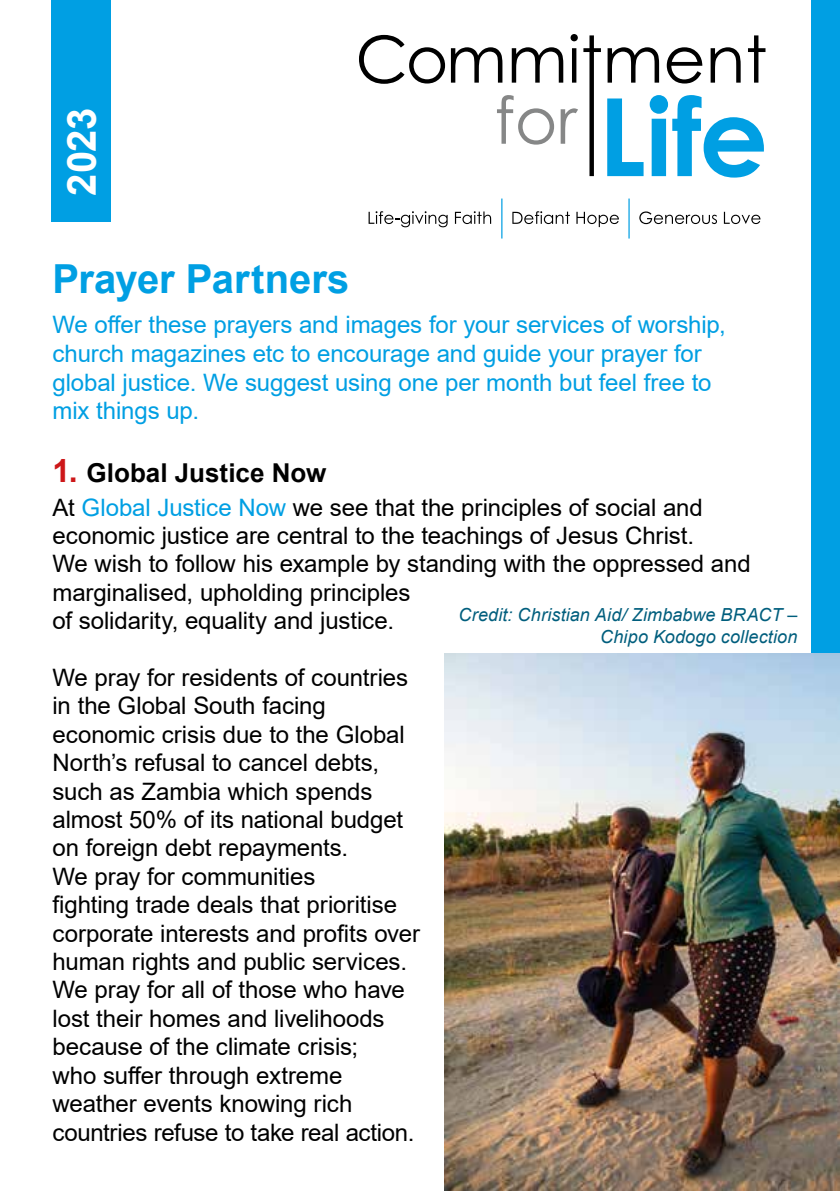
<style>
.page{position:relative;width:840px;height:1191px;background:#fff}
.page>*{position:absolute;margin:0;border:0;box-sizing:border-box;transform-origin:0 0}
.t1{font:700 40px "Arial";color:#009fe3}
.t2{font:700 40px "Arial";color:#fff}
.t3{font:700 26px "Arial";color:#000}
.t4{font:24px/28.4px "Arial";letter-spacing:-.005em;color:#000}
.t5{font:24px/28.8px "Arial";letter-spacing:-.005em;color:#009fe3}
.t6{font:italic 18px/21.6px "Arial";letter-spacing:.01em;color:#005e7d;text-align:right}
.s1{font-size:32px;color:#cd1719}
.s2{color:#009fe3}
</style>
<div class="page">
<div style="left:811px;top:0;width:28px;height:1191px;background:#009fe3"></div>
<svg style="left:359px;top:35px;width:143px;height:49px"></svg>
<svg style="left:511px;top:47px;width:52px;height:36px"></svg>
<svg style="left:570px;top:34px;width:7px;height:49px"></svg>
<svg style="left:583px;top:35px;width:17px;height:141px"></svg>
<svg style="left:607px;top:47px;width:51px;height:36px"></svg>
<svg style="left:666px;top:47px;width:36px;height:36px"></svg>
<svg style="left:710px;top:47px;width:30px;height:36px"></svg>
<svg style="left:748px;top:35px;width:17px;height:48px"></svg>
<svg style="left:497px;top:95px;width:56px;height:50px"></svg>
<svg style="left:560px;top:108px;width:17px;height:36px"></svg>
<svg style="left:607px;top:98px;width:36px;height:78px"></svg>
<svg style="left:649px;top:95px;width:114px;height:83px"></svg>
<svg style="left:368px;top:211px;width:79px;height:16px"></svg>
<svg style="left:454px;top:211px;width:37px;height:13px"></svg>
<svg style="left:512px;top:211px;width:57px;height:13px"></svg>
<svg style="left:576px;top:212px;width:42px;height:15px"></svg>
<svg style="left:639px;top:211px;width:77px;height:13px"></svg>
<svg style="left:723px;top:212px;width:37px;height:12px"></svg>
<hr style="left:501px;top:198px;width:1px;height:40px;background:#009fe3">
<hr style="left:628px;top:198px;width:1px;height:40px;background:#009fe3">
<img style="left:444px;top:653px;width:395px;height:538px">
<div style="left:51px;top:0;width:60px;height:221px;background:#009fe3"></div>
<h1 class="t2" style="left:53px;top:196px;width:90px;rotate:-90deg">2023</h1>
<h1 class="t1" style="left:52px;top:251px;width:298px">Prayer Partners</h1>
<p class="t5" style="left:52px;top:310px;width:674px">We offer these prayers and images for your services of worship, church magazines etc to encourage and guide your prayer for global justice. We suggest using one per month but feel free to mix things up.</p>
<p class="t3" style="left:52px;top:454px;width:275px"><span class="s1">1.</span> Global Justice Now</p>
<p class="t4" style="left:52px;top:493px;width:699px">At <span class="s2">Global Justice Now</span> we see that the principles of social and economic justice are central to the teachings of Jesus Christ.<br>We wish to follow his example by standing with the oppressed and marginalised, upholding principles<br>of solidarity, equality and justice.</p>
<p class="t4" style="left:52px;top:663px;width:369px">We pray for residents of countries in the Global South facing economic crisis due to the Global<br>North’s refusal to cancel debts, such as Zambia which spends almost 50% of its national budget on foreign debt repayments.<br>We pray for communities<br>fighting trade deals that prioritise corporate interests and profits over human rights and public services.<br>We pray for all of those who have lost their homes and livelihoods because of the climate crisis;<br>who suffer through extreme weather events knowing rich countries refuse to take real action.</p>
<p class="t6" style="left:458px;top:604px;width:340px">Credit: Christian Aid/ Zimbabwe BRACT –<br>Chipo Kodogo collection</p>
</div>
